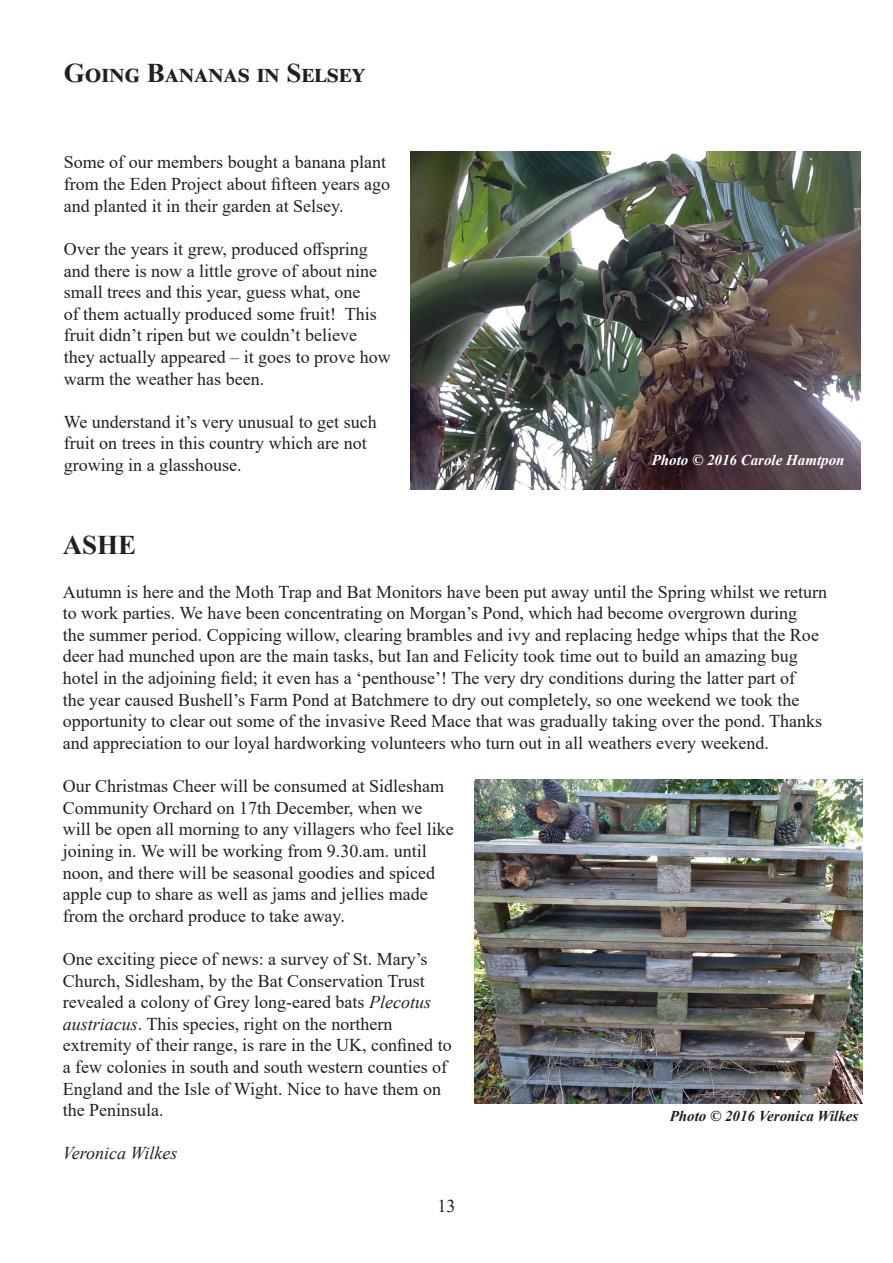
<style>
.page{position:relative;width:893px;height:1263px;background:#fff}
.page>*{position:absolute;margin:0;border:0;box-sizing:border-box;transform-origin:0 0}
.t1{font:700 27px "Times New Roman";letter-spacing:.005em;color:#231f20}
.t2{font:18px/21.6px "Times New Roman";color:#231f20}
.t3{font:italic 18px "Times New Roman";color:#231f20}
.t4{font:italic 700 15px "Times New Roman";color:#231f20}
.t5{font:italic 700 15px "Times New Roman";color:#fff}
.s1{font-style:italic}
</style>
<div class="page">
<img style="left:410px;top:151px;width:450px;height:338px">
<img style="left:474px;top:780px;width:388px;height:324px">
<h1 class="t1" style="left:64px;top:54px;width:303px">Going Bananas in Selsey</h1>
<p class="t2" style="left:64px;top:151px;width:328px">Some of our members bought a banana plant from the Eden Project about fifteen years ago and planted it in their garden at Selsey.</p>
<p class="t2" style="left:64px;top:237px;width:328px">Over the years it grew, produced offspring and there is now a little grove of about nine small trees and this year, guess what, one<br>of them actually produced some fruit! This fruit didn’t ripen but we couldn’t believe they actually appeared – it goes to prove how warm the weather has been.</p>
<p class="t2" style="left:64px;top:410px;width:315px">We understand it’s very unusual to get such fruit on trees in this country which are not growing in a glasshouse.</p>
<p class="t5" style="left:652px;top:450px;width:194px">Photo © 2016 Carole Hamtpon</p>
<h1 class="t1" style="left:63px;top:526px;width:75px">ASHE</h1>
<p class="t2" style="left:63px;top:580px;width:766px">Autumn is here and the Moth Trap and Bat Monitors have been put away until the Spring whilst we return to work parties. We have been concentrating on Morgan’s Pond, which had become overgrown during<br>the summer period. Coppicing willow, clearing brambles and ivy and replacing hedge whips that the Roe deer had munched upon are the main tasks, but Ian and Felicity took time out to build an amazing bug hotel in the adjoining field; it even has a ‘penthouse’! The very dry conditions during the latter part of<br>the year caused Bushell’s Farm Pond at Batchmere to dry out completely, so one weekend we took the opportunity to clear out some of the invasive Reed Mace that was gradually taking over the pond. Thanks and appreciation to our loyal hardworking volunteers who turn out in all weathers every weekend.</p>
<p class="t2" style="left:63px;top:775px;width:392px">Our Christmas Cheer will be consumed at Sidlesham Community Orchard on 17th December, when we will be open all morning to any villagers who feel like joining in. We will be working from 9.30.am. until noon, and there will be seasonal goodies and spiced apple cup to share as well as jams and jellies made from the orchard produce to take away.</p>
<p class="t2" style="left:63px;top:947px;width:390px">One exciting piece of news: a survey of St. Mary’s Church, Sidlesham, by the Bat Conservation Trust revealed a colony of Grey long-eared bats <span class="s1">Plecotus austriacus</span>. This species, right on the northern extremity of their range, is rare in the UK, confined to a few colonies in south and south western counties of England and the Isle of Wight. Nice to have them on the Peninsula.</p>
<p class="t3" style="left:63px;top:1141px;width:116px">Veronica Wilkes</p>
<p class="t4" style="left:670px;top:1106px;width:190px">Photo © 2016 Veronica Wilkes</p>
<p class="t2" style="left:437px;top:1194px;width:19px">13</p>
</div>
